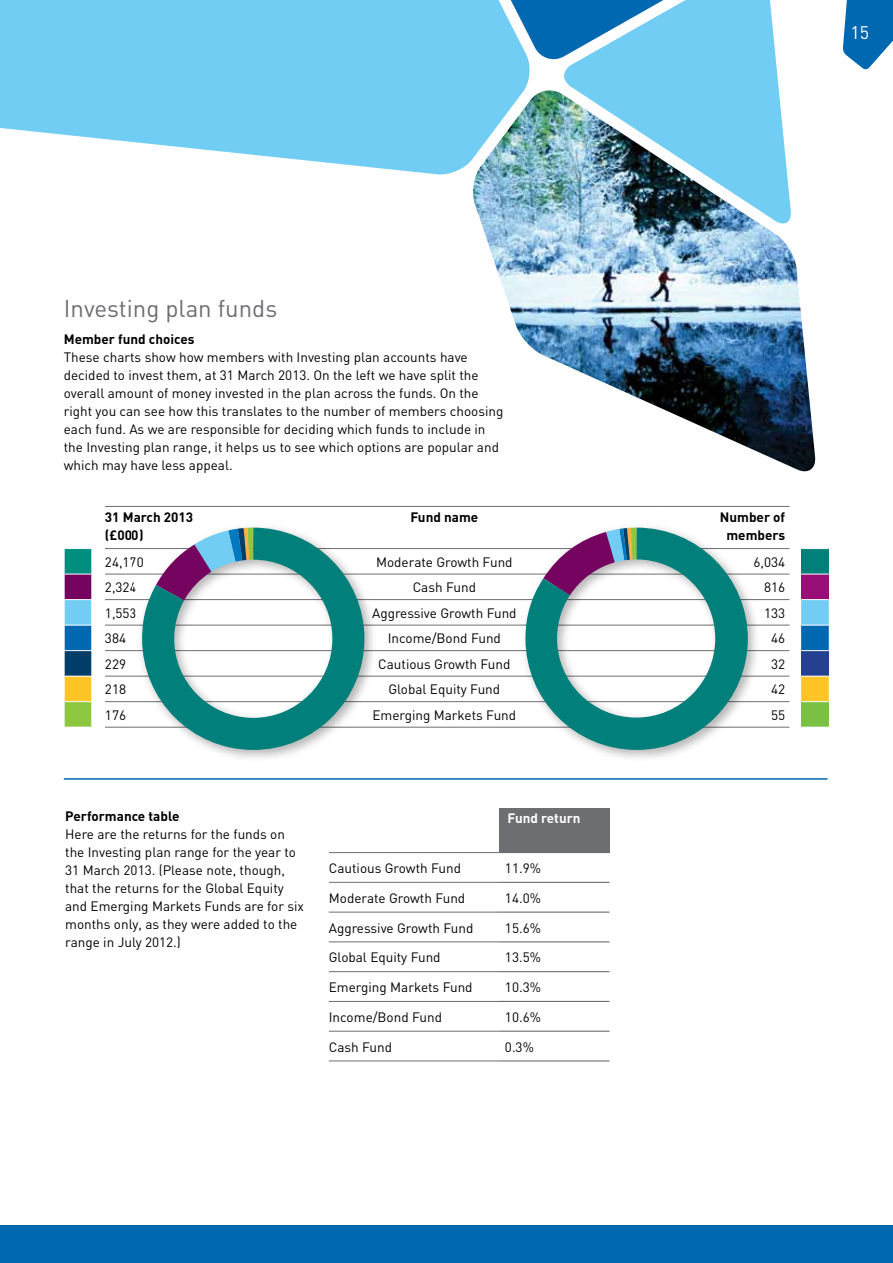
<style>
.page{position:relative;width:893px;height:1263px;background:#fff}
.page>*{position:absolute;margin:0;border:0;box-sizing:border-box;transform-origin:0 0}
.t1{font:24px "DIN";color:#6d6e71}
.t2{font:18px "DIN";color:#fff}
.t3{font:13.5px/18px "DIN";color:#000}
.t4{font:700 13.5px/18px "DIN";color:#000}
.t5{font:700 13.5px "DIN";color:#fff}
</style>
<div class="page">
<svg style="left:843px;top:0;width:50px;height:70px"></svg>
<div style="left:0;top:1225px;width:893px;height:38px;background:#0067b1"></div>
<svg style="left:0;top:0;width:530px;height:175px;background:#84d3f5"></svg>
<svg style="left:436px;top:0;width:125px;height:62px;background:#63b7e3"></svg>
<svg style="left:561px;top:0;width:218px;height:88px;background:#6ec2ea"></svg>
<img style="left:471px;top:90px;width:345px;height:382px">
<div style="left:499px;top:808px;width:110px;height:44px;background:#6d6e71"></div>
<hr style="left:329px;top:882px;width:170px;height:1px;background:#6d6e71">
<hr style="left:329px;top:912px;width:170px;height:1px;background:#6d6e71">
<hr style="left:329px;top:942px;width:170px;height:1px;background:#6d6e71">
<hr style="left:329px;top:971px;width:170px;height:1px;background:#6d6e71">
<hr style="left:329px;top:1001px;width:170px;height:1px;background:#6d6e71">
<hr style="left:329px;top:1031px;width:170px;height:1px;background:#6d6e71">
<hr style="left:329px;top:1061px;width:170px;height:1px;background:#6d6e71">
<hr style="left:329px;top:852px;width:170px;height:1px;background:#6d6e71">
<hr style="left:499px;top:852px;width:110px;height:1px;background:#6d6e71">
<hr style="left:499px;top:941px;width:110px;height:1px;background:#6d6e71">
<hr style="left:499px;top:971px;width:110px;height:1px;background:#6d6e71">
<hr style="left:499px;top:1001px;width:110px;height:1px;background:#6d6e71">
<hr style="left:499px;top:1030px;width:110px;height:2px;background:#6d6e71">
<hr style="left:499px;top:1060px;width:110px;height:1px;background:#6d6e71">
<hr style="left:499px;top:882px;width:110px;height:1px;background:#6d6e71">
<hr style="left:499px;top:911px;width:110px;height:2px;background:#6d6e71">
<hr style="left:64px;top:778px;width:763px;height:2px;background:#0067b1">
<hr style="left:105px;top:506px;width:129px;height:1px;background:#6d6e71">
<hr style="left:234px;top:506px;width:425px;height:1px;background:#6d6e71">
<hr style="left:659px;top:506px;width:130px;height:1px;background:#6d6e71">
<img style="left:214px;top:527px;width:87px;height:231px">
<svg style="left:179px;top:728px;width:156px;height:22px;fill:#007f7b"></svg>
<img style="left:597px;top:527px;width:87px;height:231px">
<svg style="left:64px;top:528px;width:765px;height:200px"></svg>
<svg style="left:525px;top:528px;width:223px;height:222px"></svg>
<h2 class="t2" style="left:850px;top:21px;width:20px">15</h2>
<h1 class="t1" style="left:64px;top:294px;width:215px">Investing plan funds</h1>
<p class="t4" style="left:64px;top:329px;width:132px">Member fund choices</p>
<p class="t3" style="left:64px;top:348px;width:441px">These charts show how members with Investing plan accounts have decided to invest them, at 31 March 2013. On the left we have split the overall amount of money invested in the plan across the funds. On the right you can see how this translates to the number of members choosing each fund. As we are responsible for deciding which funds to include in the Investing plan range, it helps us to see which options are popular and which may have less appeal.</p>
<p class="t4" style="left:105px;top:507px;width:90px">31 March 2013 (£000)</p>
<p class="t4" style="left:410px;top:507px;width:69px">Fund name</p>
<p class="t4" style="left:720px;top:507px;width:67px;text-align:center">Number of members</p>
<p class="t3" style="left:105px;top:553px;width:40px">24,170</p>
<p class="t3" style="left:376px;top:553px;width:138px">Moderate Growth Fund</p>
<p class="t3" style="left:753px;top:553px;width:33px">6,034</p>
<p class="t3" style="left:105px;top:578px;width:33px">2,324</p>
<p class="t3" style="left:413px;top:578px;width:65px">Cash Fund</p>
<p class="t3" style="left:764px;top:578px;width:23px">816</p>
<p class="t3" style="left:105px;top:604px;width:33px">1,553</p>
<p class="t3" style="left:372px;top:604px;width:146px">Aggressive Growth Fund</p>
<p class="t3" style="left:764px;top:604px;width:23px">133</p>
<p class="t3" style="left:105px;top:629px;width:23px">384</p>
<p class="t3" style="left:388px;top:629px;width:115px">Income/Bond Fund</p>
<p class="t3" style="left:771px;top:629px;width:16px">46</p>
<p class="t3" style="left:105px;top:655px;width:23px">229</p>
<p class="t3" style="left:378px;top:655px;width:134px">Cautious Growth Fund</p>
<p class="t3" style="left:771px;top:655px;width:16px">32</p>
<p class="t3" style="left:105px;top:680px;width:23px">218</p>
<p class="t3" style="left:388px;top:680px;width:113px">Global Equity Fund</p>
<p class="t3" style="left:771px;top:680px;width:16px">42</p>
<p class="t3" style="left:105px;top:706px;width:23px">176</p>
<p class="t3" style="left:372px;top:706px;width:145px">Emerging Markets Fund</p>
<p class="t3" style="left:771px;top:706px;width:16px">55</p>
<p class="t4" style="left:65px;top:806px;width:116px">Performance table</p>
<p class="t3" style="left:65px;top:824px;width:240px">Here are the returns for the funds on the Investing plan range for the year to 31 March 2013. (Please note, though, that the returns for the Global Equity and Emerging Markets Funds are for six months only, as they were added to the range in July 2012.)</p>
<p class="t5" style="left:507px;top:810px;width:75px">Fund return</p>
<p class="t3" style="left:329px;top:859px;width:134px">Cautious Growth Fund</p>
<p class="t3" style="left:505px;top:859px;width:38px">11.9%</p>
<p class="t3" style="left:329px;top:888px;width:138px">Moderate Growth Fund</p>
<p class="t3" style="left:505px;top:888px;width:38px">14.0%</p>
<p class="t3" style="left:329px;top:918px;width:146px">Aggressive Growth Fund</p>
<p class="t3" style="left:505px;top:918px;width:38px">15.6%</p>
<p class="t3" style="left:329px;top:948px;width:113px">Global Equity Fund</p>
<p class="t3" style="left:505px;top:948px;width:38px">13.5%</p>
<p class="t3" style="left:329px;top:978px;width:145px">Emerging Markets Fund</p>
<p class="t3" style="left:505px;top:978px;width:38px">10.3%</p>
<p class="t3" style="left:329px;top:1008px;width:115px">Income/Bond Fund</p>
<p class="t3" style="left:505px;top:1008px;width:38px">10.6%</p>
<p class="t3" style="left:329px;top:1037px;width:65px">Cash Fund</p>
<p class="t3" style="left:505px;top:1037px;width:30px">0.3%</p>
</div>
